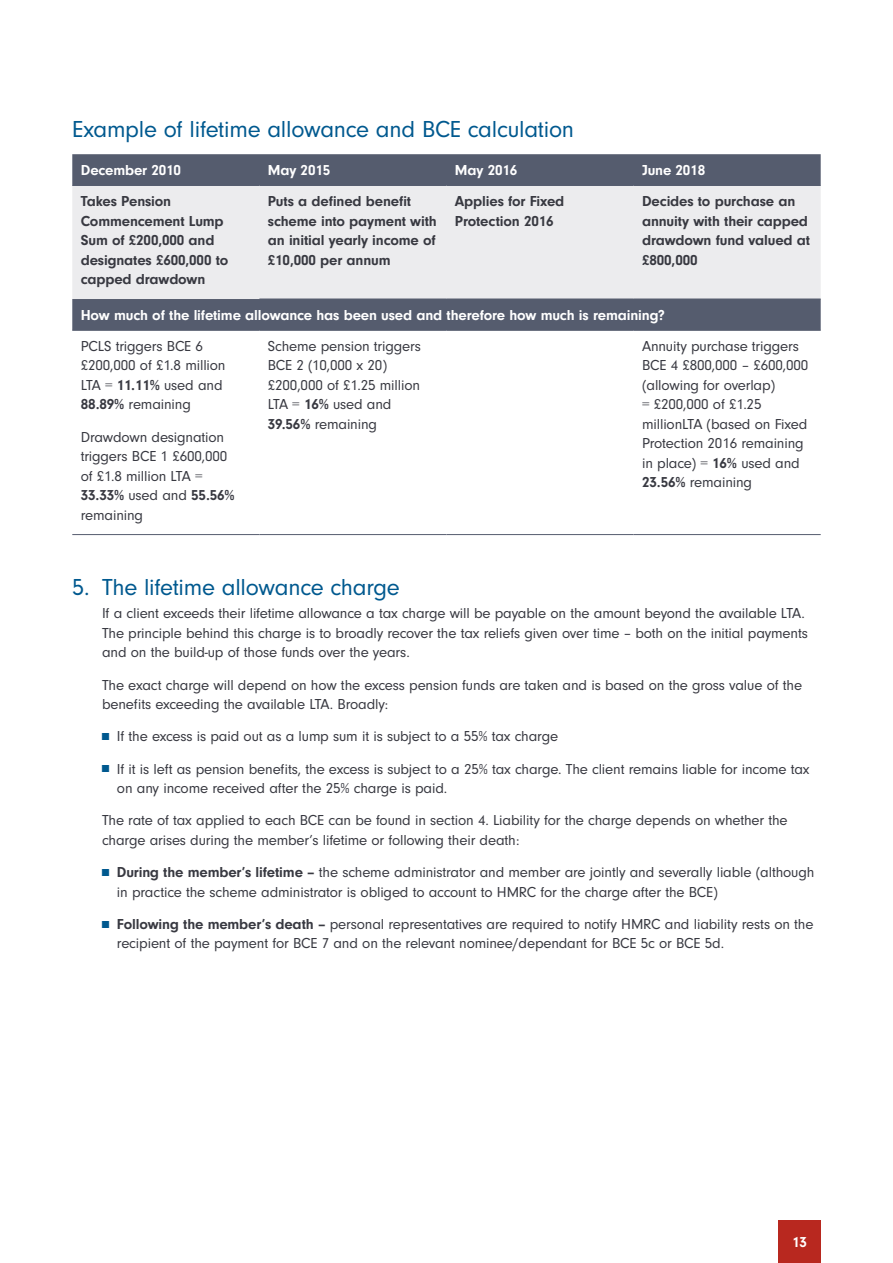
<style>
.page{position:relative;width:893px;height:1263px;background:#fff}
.page>*{position:absolute;margin:0;border:0;box-sizing:border-box;transform-origin:0 0}
.t1{font:24px "Neuzeit Gro";letter-spacing:-.01em;color:#00598f}
.t2{font:15px/19.5px "Neuzeit Gro";letter-spacing:-.01em;color:#383941}
.t3{font:700 15px/19.5px "Neuzeit Gro";letter-spacing:-.01em;color:#383941}
.t4{font:700 15px "Neuzeit Gro";letter-spacing:-.01em;color:#fff}
.s1{font-weight:700}
.s2{font-size:10.5px;color:#00598f}
</style>
<div class="page">
<div style="left:778px;top:1220px;width:43px;height:43px;background:#b8281f"></div>
<div style="left:72px;top:154px;width:749px;height:176px;background:#555c6e"></div>
<div style="left:72px;top:186px;width:749px;height:113px;background:#ececee"></div>
<hr style="left:72px;top:534px;width:187px;height:1px;background:#555c6e">
<hr style="left:259px;top:534px;width:187px;height:1px;background:#555c6e">
<hr style="left:446px;top:534px;width:188px;height:1px;background:#555c6e">
<hr style="left:634px;top:534px;width:187px;height:1px;background:#555c6e">
<hr style="left:72px;top:185px;width:187px;height:1px;background:#555c6e">
<hr style="left:259px;top:185px;width:187px;height:1px;background:#555c6e">
<hr style="left:446px;top:185px;width:188px;height:1px;background:#555c6e">
<hr style="left:634px;top:185px;width:187px;height:1px;background:#555c6e">
<hr style="left:72px;top:330px;width:187px;height:1px;background:#555c6e">
<hr style="left:259px;top:299px;width:187px;height:1px;background:#555c6e">
<hr style="left:446px;top:299px;width:188px;height:1px;background:#555c6e">
<hr style="left:259px;top:330px;width:187px;height:1px;background:#555c6e">
<hr style="left:446px;top:330px;width:188px;height:1px;background:#555c6e">
<hr style="left:634px;top:299px;width:187px;height:1px;background:#555c6e">
<hr style="left:634px;top:330px;width:187px;height:1px;background:#555c6e">
<h1 class="t1" style="left:72px;top:116px;width:503px">Example of lifetime allowance and BCE calculation</h1>
<p class="t4" style="left:81px;top:161px;width:102px">December 2010</p>
<p class="t4" style="left:268px;top:161px;width:64px">May 2015</p>
<p class="t4" style="left:455px;top:161px;width:64px">May 2016</p>
<p class="t4" style="left:642px;top:161px;width:65px">June 2018</p>
<p class="t3" style="left:81px;top:192px;width:149px">Takes Pension<br>Commencement Lump<br>Sum of £200,000 and designates £600,000 to capped drawdown</p>
<p class="t3" style="left:268px;top:192px;width:170px">Puts a defined benefit scheme into payment with an initial yearly income of £10,000 per annum</p>
<p class="t3" style="left:455px;top:192px;width:111px">Applies for Fixed<br>Protection 2016</p>
<p class="t3" style="left:642px;top:192px;width:170px">Decides to purchase an annuity with their capped drawdown fund valued at £800,000</p>
<p class="t4" style="left:81px;top:306px;width:586px">How much of the lifetime allowance has been used and therefore how much is remaining?</p>
<p class="t2" style="left:81px;top:336px;width:146px">PCLS triggers BCE 6 £200,000 of £1.8 million<br>LTA = <span class="s1">11.11%</span> used and<br><span class="s1">88.89%</span> remaining</p>
<p class="t2" style="left:81px;top:427px;width:155px">Drawdown designation triggers BCE 1 £600,000 of £1.8 million LTA =<br><span class="s1">33.33%</span> used and <span class="s1">55.56% </span>remaining</p>
<p class="t2" style="left:268px;top:336px;width:154px">Scheme pension triggers<br>BCE 2 (10,000 x 20) £200,000 of £1.25 million<br>LTA = <span class="s1">16%</span> used and<br><span class="s1">39.56%</span> remaining</p>
<p class="t2" style="left:642px;top:336px;width:168px">Annuity purchase triggers<br>BCE 4 £800,000 – £600,000 (allowing for overlap)<br>= £200,000 of £1.25 millionLTA (based on Fixed<br>Protection 2016 remaining in place) = <span class="s1">16%</span> used and<br><span class="s1">23.56%</span> remaining</p>
<h1 class="t1" style="left:72px;top:574px;width:329px">5. The lifetime allowance charge</h1>
<p class="t2" style="left:102px;top:604px;width:707px">If a client exceeds their lifetime allowance a tax charge will be payable on the amount beyond the available LTA.<br>The principle behind this charge is to broadly recover the tax reliefs given over time – both on the initial payments and on the build-up of those funds over the years.</p>
<p class="t2" style="left:102px;top:675px;width:701px">The exact charge will depend on how the excess pension funds are taken and is based on the gross value of the benefits exceeding the available LTA. Broadly:</p>
<p class="t2" style="left:102px;top:727px;width:458px"><span class="s2">■</span> If the excess is paid out as a lump sum it is subject to a 55% tax charge</p>
<p class="t2" style="left:117px;top:759px;width:694px;text-indent:-15px"><span class="s2">■</span> If it is left as pension benefits, the excess is subject to a 25% tax charge. The client remains liable for income tax on any income received after the 25% charge is paid.</p>
<p class="t2" style="left:102px;top:811px;width:687px">The rate of tax applied to each BCE can be found in section 4. Liability for the charge depends on whether the charge arises during the member’s lifetime or following their death:</p>
<p class="t2" style="left:117px;top:863px;width:699px;text-indent:-15px"><span class="s2">■</span> <span class="s1">During the member’s lifetime –</span> the scheme administrator and member are jointly and severally liable (although in practice the scheme administrator is obliged to account to HMRC for the charge after the BCE)</p>
<p class="t2" style="left:117px;top:914px;width:698px;text-indent:-15px"><span class="s2">■</span> <span class="s1">Following the member’s death –</span> personal representatives are required to notify HMRC and liability rests on the recipient of the payment for BCE 7 and on the relevant nominee/dependant for BCE 5c or BCE 5d.</p>
<p class="t4" style="left:792px;top:1233px;width:16px">13</p>
</div>
